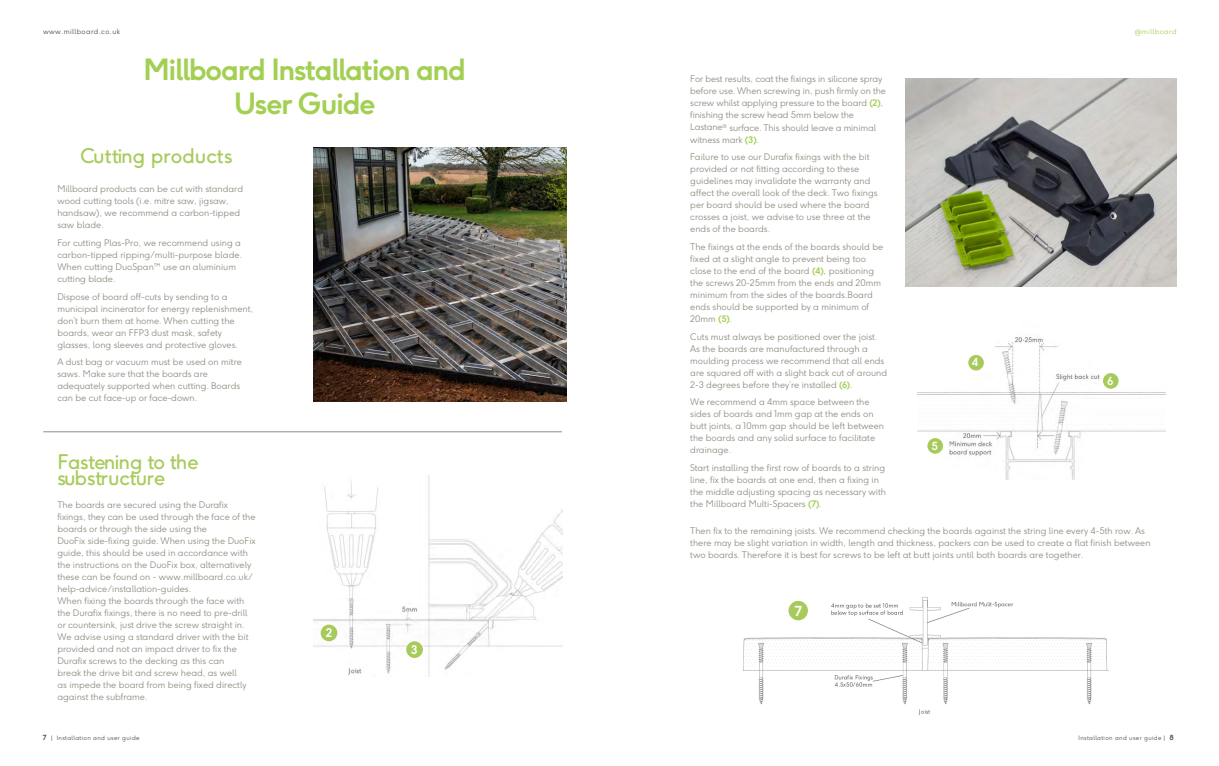
<style>
.page{position:relative;width:1219px;height:766px;background:#fff}
.page>*{position:absolute;margin:0;border:0;box-sizing:border-box;transform-origin:0 0}
.t1{font:700 29px/33.8px "F37 Ginger";letter-spacing:-.045em;color:#a3cf53;text-align:center}
.t2{font:20px/16px "F37 Ginger";letter-spacing:-.04em;color:#a7cb5b}
.t3{font:20px "F37 Ginger";letter-spacing:-.005em;color:#a7cb5b}
.t4{font:700 13.7px "F37 Ginger";color:#fff}
.t5{font:700 11.8px "F37 Ginger";color:#fff}
.t6{font:700 11px "F37 Ginger";color:#fff}
.t7{font:300 9px/12px "F37 Ginger";color:#8f8d82}
.t8{font:300 7px "F37 Ginger";letter-spacing:.06em;color:#4e4b4c}
.t9{font:300 7px "F37 Ginger";letter-spacing:.06em;color:#a3cf53}
.t10{font:300 6px "F37 Ginger";letter-spacing:.06em;color:#4e4b4c}
.s1{font-weight:700;font-size:7px}
.s2{font-weight:700;color:#a3cf53}
</style>
<div class="page">
<img style="left:314px;top:476px;width:249px;height:200px">
<div style="left:321px;top:624px;width:16px;height:17px;background:#a7cb5b;border-radius:50%"></div>
<div style="left:406px;top:641px;width:17px;height:16px;background:#a7cb5b;border-radius:50%"></div>
<img style="left:917px;top:337px;width:248px;height:142px">
<div style="left:968px;top:355px;width:16px;height:15px;background:#a7cb5b;border-radius:50%"></div>
<div style="left:927px;top:438px;width:16px;height:15px;background:#a7cb5b;border-radius:50%"></div>
<div style="left:1103px;top:373px;width:16px;height:15px;background:#a7cb5b;border-radius:50%"></div>
<img style="left:744px;top:597px;width:364px;height:118px">
<div style="left:789px;top:600px;width:19px;height:20px;background:#a7cb5b;border-radius:50%"></div>
<hr style="left:43px;top:431px;width:519px;height:1px;background:#8f8d82">
<img style="left:906px;top:79px;width:270px;height:207px">
<img style="left:313px;top:147px;width:254px;height:254px">
<p class="t8" style="left:43px;top:28px;width:79px">www.millboard.co.uk</p>
<p class="t9" style="left:1135px;top:28px;width:43px">@millboard</p>
<h1 class="t1" style="left:143px;top:55px;width:324px">Millboard Installation and<br>User Guide</h1>
<h2 class="t3" style="left:81px;top:147px;width:154px">Cutting products</h2>
<p class="t7" style="left:57px;top:184px;width:187px">Millboard products can be cut with standard wood cutting tools (i.e. mitre saw, jigsaw, handsaw), we recommend a carbon-tipped saw blade.</p>
<p class="t7" style="left:57px;top:237px;width:186px">For cutting Plas-Pro, we recommend using a carbon-tipped ripping/multi-purpose blade.<br>When cutting DuoSpan™ use an aluminium cutting blade.</p>
<p class="t7" style="left:57px;top:291px;width:197px">Dispose of board off-cuts by sending to a municipal incinerator for energy replenishment, don’t burn them at home. When cutting the boards, wear an FFP3 dust mask, safety glasses, long sleeves and protective gloves.</p>
<p class="t7" style="left:57px;top:357px;width:186px">A dust bag or vacuum must be used on mitre saws. Make sure that the boards are adequately supported when cutting. Boards can be cut face-up or face-down.</p>
<h2 class="t2" style="left:57px;top:455px;width:143px">Fastening to the substructure</h2>
<p class="t7" style="left:57px;top:499px;width:200px">The boards are secured using the Durafix fixings, they can be used through the face of the boards or through the side using the<br>DuoFix side-fixing guide. When using the DuoFix guide, this should be used in accordance with the instructions on the DuoFix box, alternatively these can be found on - www.millboard.co.uk/ help-advice/installation-guides.<br>When fixing the boards through the face with the Durafix fixings, there is no need to pre-drill or countersink, just drive the screw straight in.<br>We advise using a standard driver with the bit provided and not an impact driver to fix the Durafix screws to the decking as this can<br>break the drive bit and screw head, as well<br>as impede the board from being fixed directly against the subframe.</p>
<p class="t10" style="left:43px;top:735px;width:98px"><span class="s1">7</span> | Installation and user guide</p>
<h3 class="t5" style="left:326px;top:627px;width:8px">2</h3>
<h3 class="t5" style="left:410px;top:644px;width:9px">3</h3>
<p class="t7" style="left:690px;top:74px;width:197px">For best results, coat the fixings in silicone spray before use. When screwing in, push firmly on the screw whilst applying pressure to the board <span class="s2">(2)</span>, finishing the screw head 5mm below the Lastane<sup>®</sup> surface. This should leave a minimal witness mark <span class="s2">(3)</span>.</p>
<p class="t7" style="left:690px;top:152px;width:189px">Failure to use our Durafix fixings with the bit provided or not fitting according to these guidelines may invalidate the warranty and affect the overall look of the deck. Two fixings per board should be used where the board crosses a joist, we advise to use three at the ends of the boards.</p>
<p class="t7" style="left:690px;top:241px;width:194px">The fixings at the ends of the boards should be fixed at a slight angle to prevent being too close to the end of the board <span class="s2">(4)</span>, positioning the screws 20-25mm from the ends and 20mm minimum from the sides of the boards.Board ends should be supported by a minimum of 20mm <span class="s2">(5)</span>.</p>
<p class="t7" style="left:690px;top:331px;width:198px">Cuts must always be positioned over the joist.<br>As the boards are manufactured through a moulding process we recommend that all ends are squared off with a slight back cut of around 2-3 degrees before they’re installed <span class="s2">(6)</span>.</p>
<p class="t7" style="left:690px;top:397px;width:195px">We recommend a 4mm space between the sides of boards and 1mm gap at the ends on butt joints, a 10mm gap should be left between the boards and any solid surface to facilitate drainage.</p>
<p class="t7" style="left:690px;top:462px;width:197px">Start installing the first row of boards to a string line, fix the boards at one end, then a fixing in the middle adjusting spacing as necessary with the Millboard Multi-Spacers <span class="s2">(7)</span>.</p>
<p class="t6" style="left:932px;top:441px;width:8px">5</p>
<p class="t6" style="left:972px;top:357px;width:8px">4</p>
<p class="t6" style="left:1107px;top:376px;width:8px">6</p>
<p class="t7" style="left:690px;top:526px;width:462px">Then fix to the remaining joists. We recommend checking the boards against the string line every 4-5th row. As there may be slight variation in width, length and thickness, packers can be used to create a flat finish between two boards. Therefore it is best for screws to be left at butt joints until both boards are together.</p>
<h3 class="t4" style="left:795px;top:605px;width:9px">7</h3>
<p class="t10" style="left:1078px;top:735px;width:97px">Installation and user guide | <span class="s1">8</span></p>
</div>
